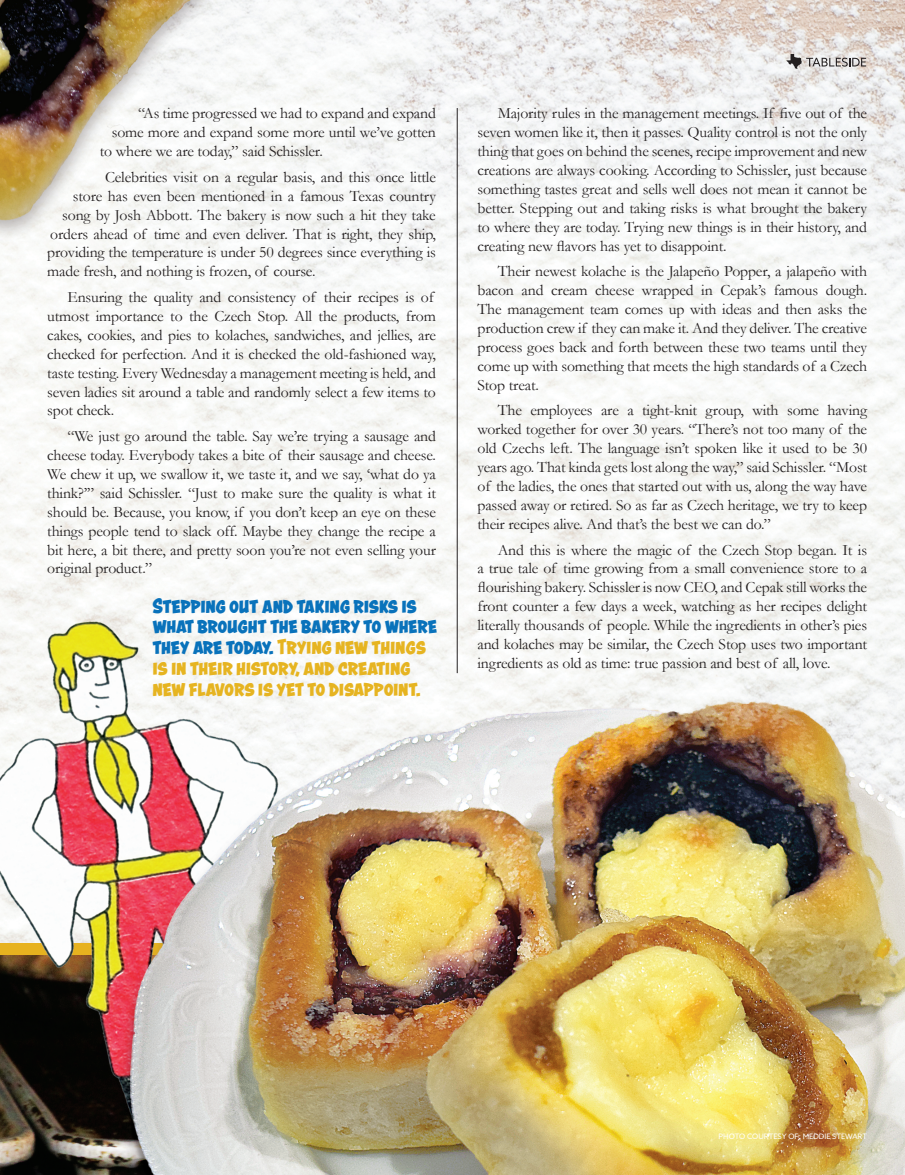
<style>
.page{position:relative;width:905px;height:1175px;background:#fff}
.page>*{position:absolute;margin:0;border:0;box-sizing:border-box;transform-origin:0 0}
.Serif_TXL{font:700 22.35px/20.9px "Astounder Squared BB";letter-spacing:-.01em;color:#e6b421}
.Serif_TXL-2{font:15.75px/18.9px "Garamond";letter-spacing:-.01em;color:#231f20;text-align:justify}
.t1{font:7.5px "Azo Sans";color:#fff}
.s1{color:#0972bb}
</style>
<div class="page">
<img style="left:0;top:0;width:904px;height:1174px">
<img style="left:0;top:943px;width:519px;height:11px">
<svg style="left:786px;top:54px;width:80px;height:15px"></svg>
<hr style="left:457px;top:108px;width:1px;height:565px;background:#231f20">
<p class="Serif_TXL-2" style="left:138px;top:104px;width:299px">“As time progressed we had to expand and expand</p>
<p class="Serif_TXL-2" style="left:112px;top:122px;width:325px">some more and expand some more until we’ve gotten</p>
<p class="Serif_TXL-2" style="left:100px;top:141px;width:224px">to where we are today,” said Schissler.</p>
<p class="Serif_TXL-2" style="left:105px;top:167px;width:332px">Celebrities visit on a regular basis, and this once little</p>
<p class="Serif_TXL-2" style="left:73px;top:186px;width:364px">store has even been mentioned in a famous Texas country</p>
<p class="Serif_TXL-2" style="left:62px;top:205px;width:375px">song by Josh Abbott. The bakery is now such a hit they take</p>
<p class="Serif_TXL-2" style="left:50px;top:224px;width:387px">orders ahead of time and even deliver. That is right, they ship,</p>
<p class="Serif_TXL-2" style="left:47px;top:243px;width:390px">providing the temperature is under 50 degrees since everything is</p>
<p class="Serif_TXL-2" style="left:47px;top:261px;width:270px">made fresh, and nothing is frozen, of course.</p>
<p class="Serif_TXL-2" style="left:47px;top:287px;width:390px;text-align:left;text-indent:20px">Ensuring the quality and consistency of their recipes is of utmost importance to the Czech Stop. All the products, from cakes, cookies, and pies to kolaches, sandwiches, and jellies, are checked for perfection. And it is checked the old-fashioned way, taste testing. Every Wednesday a management meeting is held, and seven ladies sit around a table and randomly select a few items to spot check.</p>
<p class="Serif_TXL-2" style="left:47px;top:426px;width:390px;text-indent:20px">“We just go around the table. Say we’re trying a sausage and cheese today. Everybody takes a bite of their sausage and cheese.<br>We chew it up, we swallow it, we taste it, and we say, ‘what do ya think?’” said Schissler. “Just to make sure the quality is what it should be. Because, you know, if you don’t keep an eye on these things people tend to slack off. Maybe they change the recipe a bit here, a bit there, and pretty soon you’re not even selling your original product.”</p>
<p class="Serif_TXL" style="left:152px;top:595px;width:286px"><span class="s1">Stepping out and taking risks is what brought the bakery to where they are today.</span> Trying new things is in their history, and creating new flavors is yet to disappoint.</p>
<p class="Serif_TXL-2" style="left:477px;top:104px;width:391px;text-indent:20px">Majority rules in the management meetings. If five out of the seven women like it, then it passes. Quality control is not the only thing that goes on behind the scenes, recipe improvement and new creations are always cooking. According to Schissler, just because something tastes great and sells well does not mean it cannot be better. Stepping out and taking risks is what brought the bakery to where they are today. Trying new things is in their history, and creating new flavors has yet to disappoint.</p>
<p class="Serif_TXL-2" style="left:477px;top:261px;width:391px;text-indent:20px">Their newest kolache is the Jalapeño Popper, a jalapeño with bacon and cream cheese wrapped in Cepak’s famous dough.<br>The management team comes up with ideas and then asks the production crew if they can make it. And they deliver. The creative process goes back and forth between these two teams until they come up with something that meets the high standards of a Czech Stop treat.</p>
<p class="Serif_TXL-2" style="left:477px;top:401px;width:391px;text-indent:20px">The employees are a tight-knit group, with some having worked together for over 30 years. “There’s not too many of the old Czechs left. The language isn’t spoken like it used to be 30 years ago. That kinda gets lost along the way,” said Schissler. “Most of the ladies, the ones that started out with us, along the way have passed away or retired. So as far as Czech heritage, we try to keep their recipes alive. And that’s the best we can do.”</p>
<p class="Serif_TXL-2" style="left:477px;top:540px;width:391px;text-indent:20px">And this is where the magic of the Czech Stop began. It is a true tale of time growing from a small convenience store to a flourishing bakery. Schissler is now CEO, and Cepak still works the front counter a few days a week, watching as her recipes delight literally thousands of people. While the ingredients in other’s pies and kolaches may be similar, the Czech Stop uses two important ingredients as old as time: true passion and best of all, love.</p>
<p class="t1" style="left:718px;top:1131px;width:150px">PHOTO COURTESY OF: MEDDIE STEWART</p>
</div>
